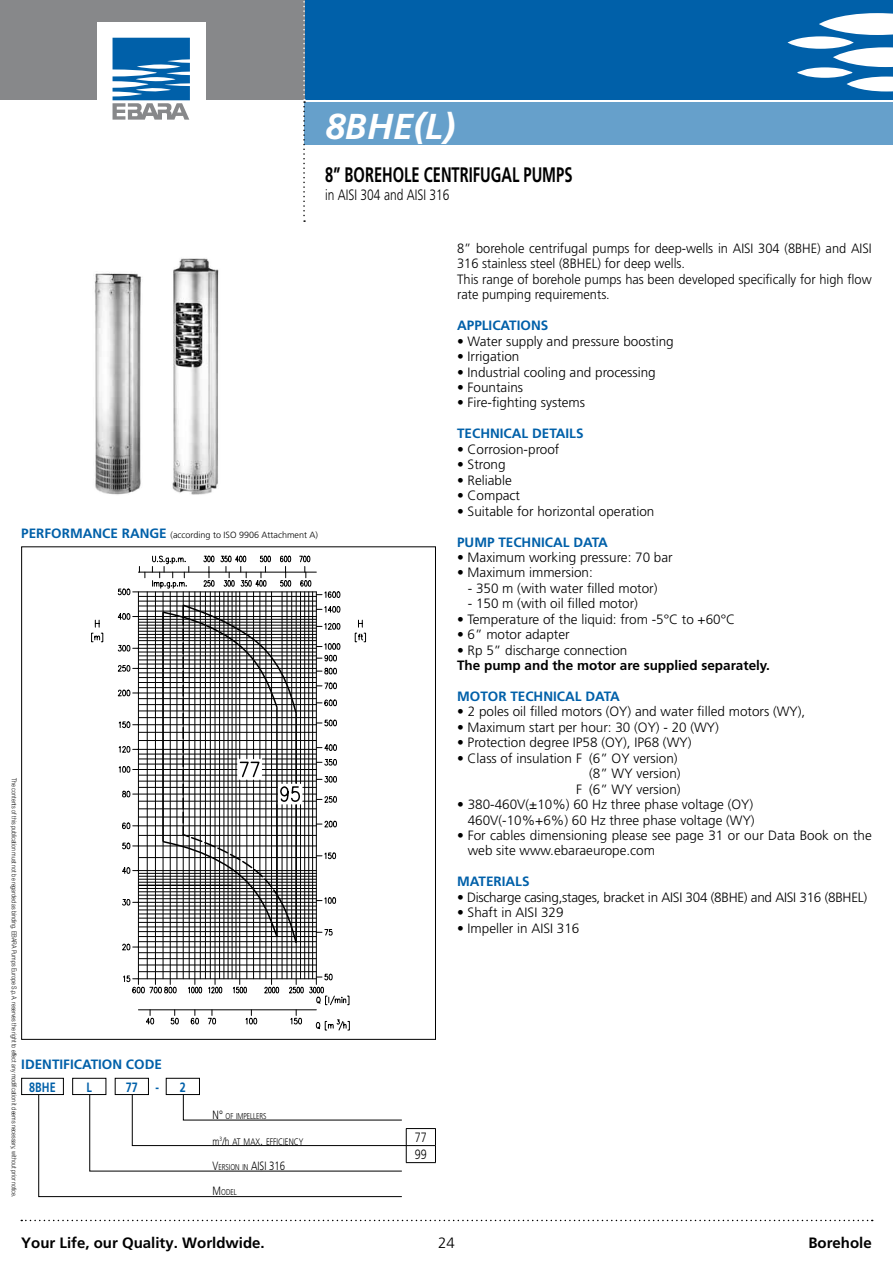
<style>
.page{position:relative;width:893px;height:1263px;background:#fff}
.page>*{position:absolute;margin:0;border:0;box-sizing:border-box;transform-origin:0 0}
.t1{font:italic 700 36px "Frutiger";color:#fff}
.t2{font:700 21px "Frutiger";color:#000;scale:.7 1}
.t3{font:700 15px "Frutiger";color:#000}
.t4{font:300 15px "Frutiger";color:#000;scale:.8 1}
.t5{font:300 15px "Frutiger";color:#000}
.t6{font:300 13.5px/15.5px "Frutiger";color:#000;text-align:right}
.t7{font:300 13.5px/15.5px "Frutiger";color:#000;scale:.95 1}
.t8{font:700 13.5px/22.4px "Frutiger";color:#0060a9}
.t9{font:300 13.5px "Frutiger";letter-spacing:-.02em;color:#000}
.t10{font:700 13.5px "Frutiger";color:#000}
.t11{font:700 13.5px "Frutiger";color:#0060a9;scale:.8 1}
.t12{font:300 13.5px/17px "Frutiger";color:#000;scale:.8 1}
.t13{font:300 12px "Frutiger";color:#000;scale:.8 1}
.t14{font:300 9.45px "Frutiger";color:#000;scale:.8 1}
.t15{font:300 9px "Frutiger";color:#000}
.t16{font:300 8.4px "Frutiger";color:#000;scale:.8 1}
.t17{font:300 6.75px "Helvetica Neue";color:#000;scale:.8 1}
.s1{font-weight:700;font-size:13.5px;color:#0060a9}
.s2{font-size:12px}
.s3{font-size:10.5px}
.s4{font-size:13.5px}
.s5{font-size:8.4px}
</style>
<div class="page">
<svg style="left:21px;top:1220px;width:852px;height:1px"></svg>
<div style="left:304px;top:0;width:589px;height:100px;background:#0060a9"></div>
<svg style="left:819px;top:13px;width:74px;height:78px"></svg>
<svg style="left:797px;top:67px;width:56px;height:11px"></svg>
<svg style="left:788px;top:36px;width:66px;height:13px"></svg>
<div style="left:304px;top:102px;width:589px;height:43px;background:#66a0cb"></div>
<div style="left:0;top:0;width:304px;height:100px;background:#87888a"></div>
<svg style="left:303px;top:0;width:2px;height:222px"></svg>
<div style="left:97px;top:22px;width:108px;height:113px;background:#fff"></div>
<svg style="left:113px;top:38px;width:77px;height:82px"></svg>
<img style="left:94px;top:273px;width:48px;height:222px">
<svg style="left:91px;top:556px;width:275px;height:471px"></svg>
<hr style="left:295px;top:805px;width:2px;height:138px;background:#000">
<hr style="left:291px;top:592px;width:1px;height:191px;background:#000">
<hr style="left:296px;top:592px;width:1px;height:191px;background:#000">
<hr style="left:287px;top:592px;width:1px;height:191px;background:#000">
<hr style="left:133px;top:794px;width:144px;height:1px;background:#000">
<hr style="left:300px;top:592px;width:1px;height:191px;background:#000">
<hr style="left:138px;top:801px;width:139px;height:1px;background:#000">
<hr style="left:138px;top:787px;width:139px;height:1px;background:#000">
<hr style="left:282px;top:592px;width:1px;height:191px;background:#000">
<div style="left:21px;top:1078px;width:43px;height:17px;border:1px solid #000"></div>
<div style="left:166px;top:1078px;width:34px;height:17px;border:1px solid #000"></div>
<img style="left:172px;top:258px;width:47px;height:237px">
<div style="left:72px;top:1078px;width:34px;height:17px;border:1px solid #000"></div>
<div style="left:115px;top:1078px;width:34px;height:17px;border:1px solid #000"></div>
<hr style="left:406px;top:1128px;width:30px;height:1px;background:#000">
<hr style="left:406px;top:1145px;width:30px;height:1px;background:#000">
<svg style="left:38px;top:1094px;width:369px;height:103px"></svg>
<svg style="left:435px;top:1129px;width:1px;height:33px"></svg>
<hr style="left:406px;top:1162px;width:30px;height:1px;background:#000">
<h1 class="t1" style="left:325px;top:106px;width:131px">8BHE(L)</h1>
<h2 class="t2" style="left:325px;top:162px;width:355px">8” BOREHOLE CENTRIFUGAL PUMPS</h2>
<p class="t4" style="left:325px;top:186px;width:157px">in AISI 304 and AISI 316</p>
<p class="t15" style="left:21px;top:530px;width:298px"><span class="s1">PERFORMANCE RANGE</span> (according to ISO 9906 Attachment A)</p>
<p class="t17" style="left:18px;top:778px;width:525px;rotate:90deg">The contents of this publication must not be regarded as binding. EBARA Pumps Europe S.p.A. reserves the right to effect any modification it deems necessary, without prior notice.</p>
<p class="t8" style="left:29px;top:1053px;width:134px;text-indent:-8px">IDENTIFICATION CODE<br>8BHE</p>
<p class="t11" style="left:87px;top:1079px;width:8px">L</p>
<p class="t11" style="left:126px;top:1079px;width:17px">77</p>
<p class="t11" style="left:156px;top:1079px;width:6px">-</p>
<p class="t11" style="left:180px;top:1079px;width:9px">2</p>
<p class="t16" style="left:213px;top:1111px;width:69px"><span class="s2">N°</span> OF IMPELLERS</p>
<p class="t14" style="left:213px;top:1136px;width:115px"><span class="s3">m</span><sup>3</sup><span class="s3">/</span><span class="s3">h</span> AT MAX<span class="s4">.</span> EFFICIENCY</p>
<p class="t13" style="left:213px;top:1159px;width:92px">V<span class="s5">ERSION IN</span> AISI 316</p>
<p class="t16" style="left:213px;top:1188px;width:32px"><span class="s2">M</span>ODEL</p>
<p class="t7" style="left:457px;top:241px;width:438px">8” borehole centrifugal pumps for deep-wells in AISI 304 (8BHE) and AISI 316 stainless steel (8BHEL) for deep wells.<br>This range of borehole pumps has been developed specifically for high flow rate pumping requirements.</p>
<p class="t8" style="left:457px;top:314px;width:93px">APPLICATIONS</p>
<p class="t6" style="left:457px;top:333px;width:218px">• Water supply and pressure boosting</p>
<p class="t6" style="left:457px;top:349px;width:64px">• Irrigation</p>
<p class="t6" style="left:457px;top:364px;width:200px">• Industrial cooling and processing</p>
<p class="t6" style="left:457px;top:380px;width:68px">• Fountains</p>
<p class="t6" style="left:457px;top:395px;width:130px">• Fire-fighting systems</p>
<p class="t8" style="left:457px;top:422px;width:128px">TECHNICAL DETAILS</p>
<p class="t6" style="left:457px;top:441px;width:104px">• Corrosion-proof</p>
<p class="t6" style="left:457px;top:457px;width:50px">• Strong</p>
<p class="t6" style="left:457px;top:472px;width:56px">• Reliable</p>
<p class="t6" style="left:457px;top:488px;width:65px">• Compact</p>
<p class="t6" style="left:457px;top:503px;width:199px">• Suitable for horizontal operation</p>
<p class="t8" style="left:457px;top:530px;width:152px">PUMP TECHNICAL DATA</p>
<p class="t6" style="left:457px;top:549px;width:217px">• Maximum working pressure: 70 bar</p>
<p class="t6" style="left:457px;top:565px;width:137px">• Maximum immersion:</p>
<p class="t6" style="left:468px;top:580px;width:191px">- 350 m (with water filled motor)</p>
<p class="t6" style="left:468px;top:596px;width:172px">- 150 m (with oil filled motor)</p>
<p class="t6" style="left:457px;top:611px;width:279px">• Temperature of the liquid: from -5°C to +60°C</p>
<p class="t6" style="left:457px;top:627px;width:114px">• 6” motor adapter</p>
<p class="t6" style="left:457px;top:642px;width:172px">• Rp 5” discharge connection</p>
<p class="t10" style="left:457px;top:657px;width:314px">The pump and the motor are supplied separately.</p>
<p class="t8" style="left:457px;top:685px;width:164px">MOTOR TECHNICAL DATA</p>
<p class="t6" style="left:457px;top:704px;width:350px">• 2 poles oil filled motors (OY) and water filled motors (WY),</p>
<p class="t6" style="left:457px;top:719px;width:263px">• Maximum start per hour: 30 (OY) - 20 (WY)</p>
<p class="t6" style="left:457px;top:735px;width:236px">• Protection degree IP58 (OY), IP68 (WY)</p>
<p class="t6" style="left:457px;top:750px;width:225px">• Class of insulation F (6” OY version) (8” WY version)<br>F (6” WY version)</p>
<p class="t6" style="left:457px;top:797px;width:299px">• 380-460V(±10%) 60 Hz three phase voltage (OY)<br>460V(-10%+6%) 60 Hz three phase voltage (WY)</p>
<p class="t6" style="left:468px;top:827px;width:405px;text-align:left;text-indent:-11px">• For cables dimensioning please see page 31 or our Data Book on the web site www.ebaraeurope.com</p>
<p class="t8" style="left:457px;top:870px;width:74px">MATERIALS</p>
<p class="t9" style="left:457px;top:889px;width:412px">• Discharge casing,stages, bracket in AISI 304 (8BHE) and AISI 316 (8BHEL)</p>
<p class="t6" style="left:457px;top:905px;width:108px">• Shaft in AISI 329</p>
<p class="t6" style="left:457px;top:920px;width:124px">• Impeller in AISI 316</p>
<p class="t12" style="left:415px;top:1129px;width:17px">77<br>99</p>
<p class="t3" style="left:21px;top:1233px;width:245px">Your Life, our Quality. Worldwide.</p>
<p class="t5" style="left:438px;top:1234px;width:18px">24</p>
<p class="t3" style="left:808px;top:1233px;width:65px">Borehole</p>
</div>
